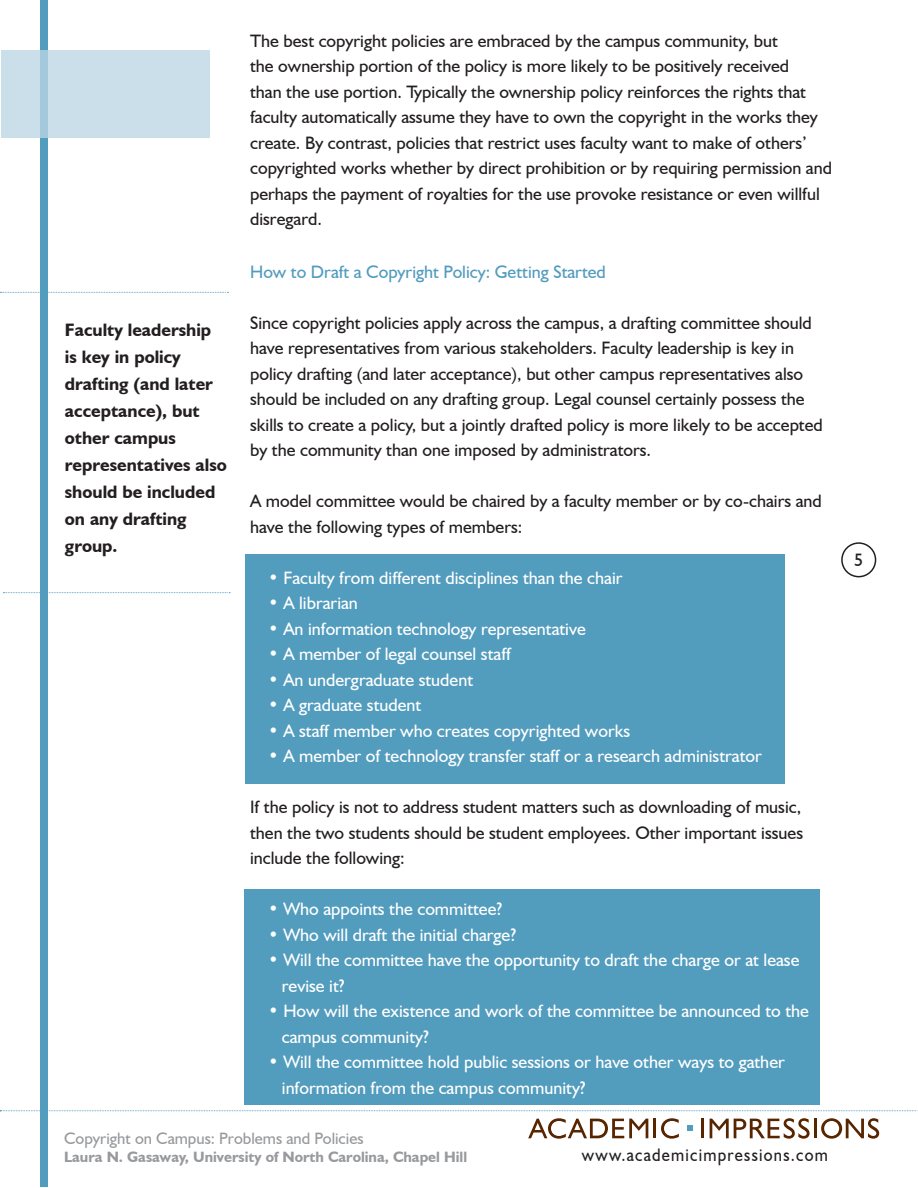
<style>
.page{position:relative;width:918px;height:1188px;background:#fff}
.page>*{position:absolute;margin:0;border:0;box-sizing:border-box;transform-origin:0 0}
.t1{font:18.15px "Humanist 521 BT";letter-spacing:.075em;color:#231f20;scale:.91 1}
.t2{font:18px/25.5px "Humanist 521 BT";color:#231f20}
.t3{font:18px "Humanist 521 BT";color:#fff}
.t4{font:700 18px/27px "Humanist 521 BT";color:#231f20}
.t5{font:18px "Humanist 521 BT";color:#529cbe}
.t6{font:16.5px "Humanist 521 BT";color:#97999c}
.t7{font:700 15px "Humanist 521 BT";color:#97999c}
</style>
<div class="page">
<div style="left:245px;top:554px;width:540px;height:230px;background:#529cbe"></div>
<div style="left:245px;top:889px;width:575px;height:216px;background:#529cbe"></div>
<div style="left:40px;top:1px;width:8px;height:1186px;background:#529cbe"></div>
<div style="left:1px;top:50px;width:209px;height:88px;background:#cbdfea"></div>
<svg style="left:0;top:1110px;width:918px;height:1px"></svg>
<div style="left:841px;top:542px;width:35px;height:35px;border:2px solid #231f20;border-radius:50%"></div>
<svg style="left:687px;top:1126px;width:6px;height:5px"></svg>
<svg style="left:528px;top:1118px;width:120px;height:21px"></svg>
<svg style="left:654px;top:1118px;width:25px;height:21px"></svg>
<hr style="left:701px;top:1119px;width:3px;height:19px;background:#572500">
<svg style="left:710px;top:1118px;width:100px;height:21px"></svg>
<hr style="left:814px;top:1119px;width:3px;height:19px;background:#572500">
<svg style="left:821px;top:1118px;width:58px;height:21px"></svg>
<svg style="left:0;top:292px;width:228px;height:1px"></svg>
<svg style="left:3px;top:592px;width:227px;height:1px"></svg>
<p class="t4" style="left:65px;top:316px;width:163px">Faculty leadership is key in policy drafting (and later acceptance), but other campus representatives also should be included on any drafting group.</p>
<p class="t2" style="left:250px;top:27px;width:583px">The best copyright policies are embraced by the campus community, but<br>the ownership portion of the policy is more likely to be positively received<br>than the use portion. Typically the ownership policy reinforces the rights that faculty automatically assume they have to own the copyright in the works they create. By contrast, policies that restrict uses faculty want to make of others’ copyrighted works whether by direct prohibition or by requiring permission and perhaps the payment of royalties for the use provoke resistance or even willful disregard.</p>
<p class="t5" style="left:250px;top:260px;width:357px">How to Draft a Copyright Policy: Getting Started</p>
<p class="t2" style="left:250px;top:309px;width:574px">Since copyright policies apply across the campus, a drafting committee should have representatives from various stakeholders. Faculty leadership is key in policy drafting (and later acceptance), but other campus representatives also should be included on any drafting group. Legal counsel certainly possess the skills to create a policy, but a jointly drafted policy is more likely to be accepted by the community than one imposed by administrators.</p>
<p class="t2" style="left:250px;top:488px;width:573px">A model committee would be chaired by a faculty member or by co-chairs and have the following types of members:</p>
<p class="t3" style="left:268px;top:566px;width:356px">• Faculty from different disciplines than the chair</p>
<p class="t3" style="left:268px;top:592px;width:91px">• A librarian</p>
<p class="t3" style="left:268px;top:617px;width:319px">• An information technology representative</p>
<p class="t3" style="left:268px;top:643px;width:244px">• A member of legal counsel staff</p>
<p class="t3" style="left:268px;top:668px;width:206px">• An undergraduate student</p>
<p class="t3" style="left:268px;top:694px;width:155px">• A graduate student</p>
<p class="t3" style="left:268px;top:719px;width:364px">• A staff member who creates copyrighted works</p>
<p class="t3" style="left:268px;top:745px;width:495px">• A member of technology transfer staff or a research administrator</p>
<p class="t2" style="left:250px;top:794px;width:555px;text-align:justify">If the policy is not to address student matters such as downloading of music, then the two students should be student employees. Other important issues include the following:</p>
<p class="t3" style="left:268px;top:898px;width:235px">• Who appoints the committee?</p>
<p class="t3" style="left:268px;top:923px;width:249px">• Who will draft the initial charge?</p>
<p class="t3" style="left:268px;top:949px;width:533px">• Will the committee have the opportunity to draft the charge or at lease</p>
<p class="t3" style="left:282px;top:974px;width:64px">revise it?</p>
<p class="t3" style="left:268px;top:1000px;width:542px">• How will the existence and work of the committee be announced to the</p>
<p class="t3" style="left:282px;top:1025px;width:148px">campus community?</p>
<p class="t3" style="left:268px;top:1051px;width:518px">• Will the committee hold public sessions or have other ways to gather</p>
<p class="t3" style="left:282px;top:1076px;width:305px">information from the campus community?</p>
<p class="t6" style="left:64px;top:1128px;width:301px">Copyright on Campus: Problems and Policies</p>
<p class="t7" style="left:64px;top:1147px;width:405px">Laura N. Gasaway, University of North Carolina, Chapel Hill</p>
<p class="t1" style="left:582px;top:1144px;width:272px">www.academicimpressions.com</p>
<p class="t2" style="left:854px;top:547px;width:11px">5</p>
</div>
